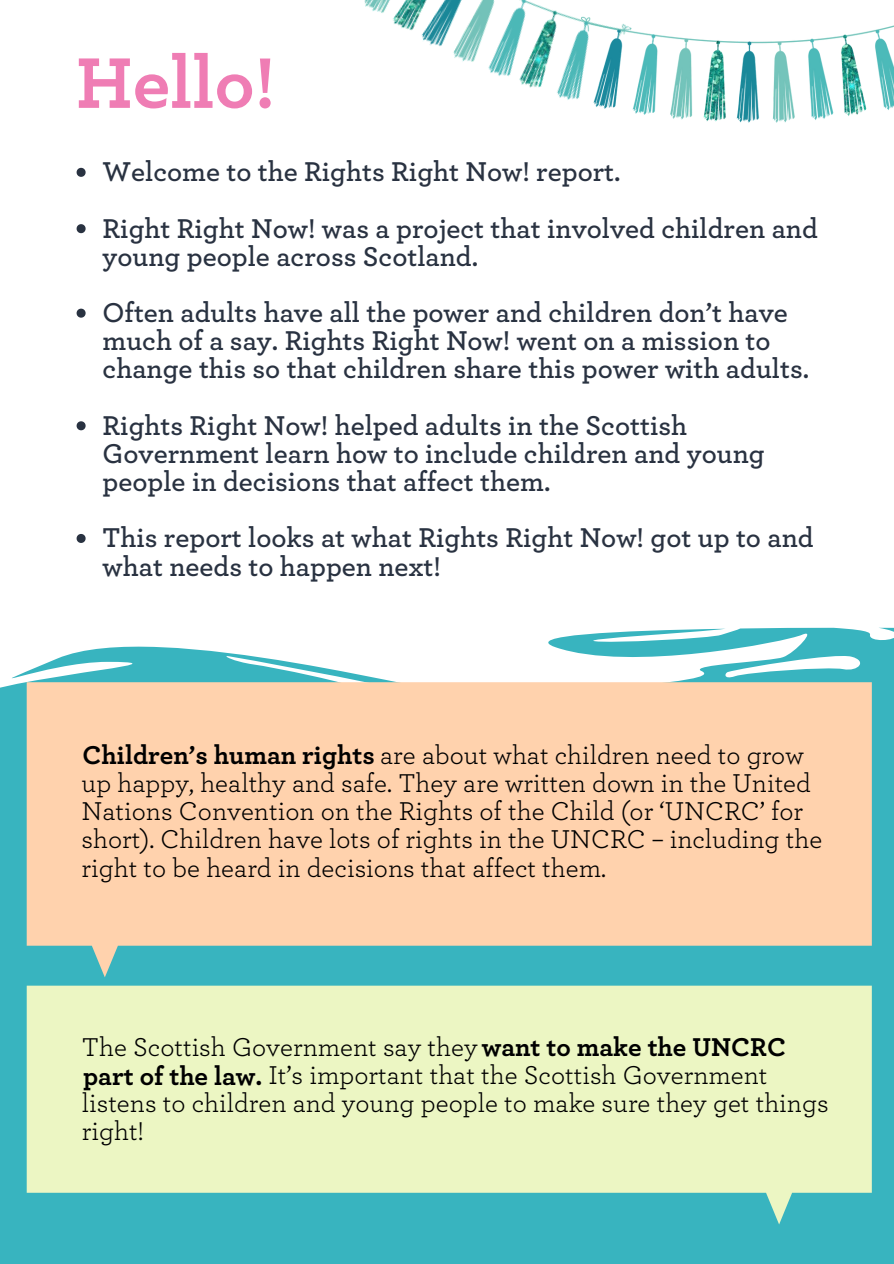
<style>
.page{position:relative;width:894px;height:1264px;background:#fff}
.page>*{position:absolute;margin:0;border:0;box-sizing:border-box;transform-origin:0 0}
.t1{font:700 75px "Archer";color:#ef7db4}
.t2{font:600 28.5px/28.2px "Archer";color:#293241}
.t3{font:27px/28.2px "Archer";color:#000}
.s1{font-weight:700}
</style>
<div class="page">
<div style="left:0;top:0;width:893px;height:1263px;background:#38b4bf"></div>
<svg style="left:0;top:578px;width:893px;height:154px;fill:#fff"></svg>
<svg style="left:722px;top:652px;width:145px;height:28px"></svg>
<svg style="left:221px;top:655px;width:182px;height:27px"></svg>
<div style="left:0;top:0;width:893px;height:578px;background:#fff"></div>
<img style="left:631px;top:15px;width:262px;height:108px">
<img style="left:282px;top:0;width:349px;height:124px">
<svg style="left:27px;top:682px;width:844px;height:295px;background:#eaceae"></svg>
<svg style="left:27px;top:985px;width:844px;height:239px;background:#d4edc2"></svg>
<svg style="left:77px;top:168px;width:9px;height:9px"></svg>
<svg style="left:77px;top:224px;width:9px;height:9px"></svg>
<svg style="left:77px;top:308px;width:9px;height:10px"></svg>
<svg style="left:77px;top:421px;width:9px;height:9px"></svg>
<svg style="left:77px;top:534px;width:9px;height:9px"></svg>
<p class="t1" style="left:76px;top:36px;width:201px">Hello!</p>
<p class="t2" style="left:103px;top:157px;width:519px">Welcome to the Rights Right Now! report.</p>
<p class="t2" style="left:103px;top:213px;width:716px">Right Right Now! was a project that involved children and young people across Scotland.</p>
<p class="t2" style="left:103px;top:298px;width:708px">Often adults have all the power and children don’t have much of a say. Rights Right Now! went on a mission to change this so that children share this power with adults.</p>
<p class="t2" style="left:103px;top:410px;width:663px">Rights Right Now! helped adults in the Scottish<br>Government learn how to include children and young people in decisions that affect them.</p>
<p class="t2" style="left:103px;top:523px;width:712px">This report looks at what Rights Right Now! got up to and what needs to happen next!</p>
<p class="t3" style="left:82px;top:740px;width:742px"><span class="s1">Children’s human rights</span> are about what children need to grow up happy, healthy and safe. They are written down in the United Nations Convention on the Rights of the Child (or ‘UNCRC’ for short). Children have lots of rights in the UNCRC – including the right to be heard in decisions that affect them.</p>
<p class="t3" style="left:82px;top:1031px;width:705px">The Scottish Government say they<span class="s1">want to make the UNCRC</span></p>
<p class="t3" style="left:82px;top:1059px;width:748px"><span class="s1">part of the law.</span> It’s important that the Scottish Government listens to children and young people to make sure they get things right!</p>
</div>
